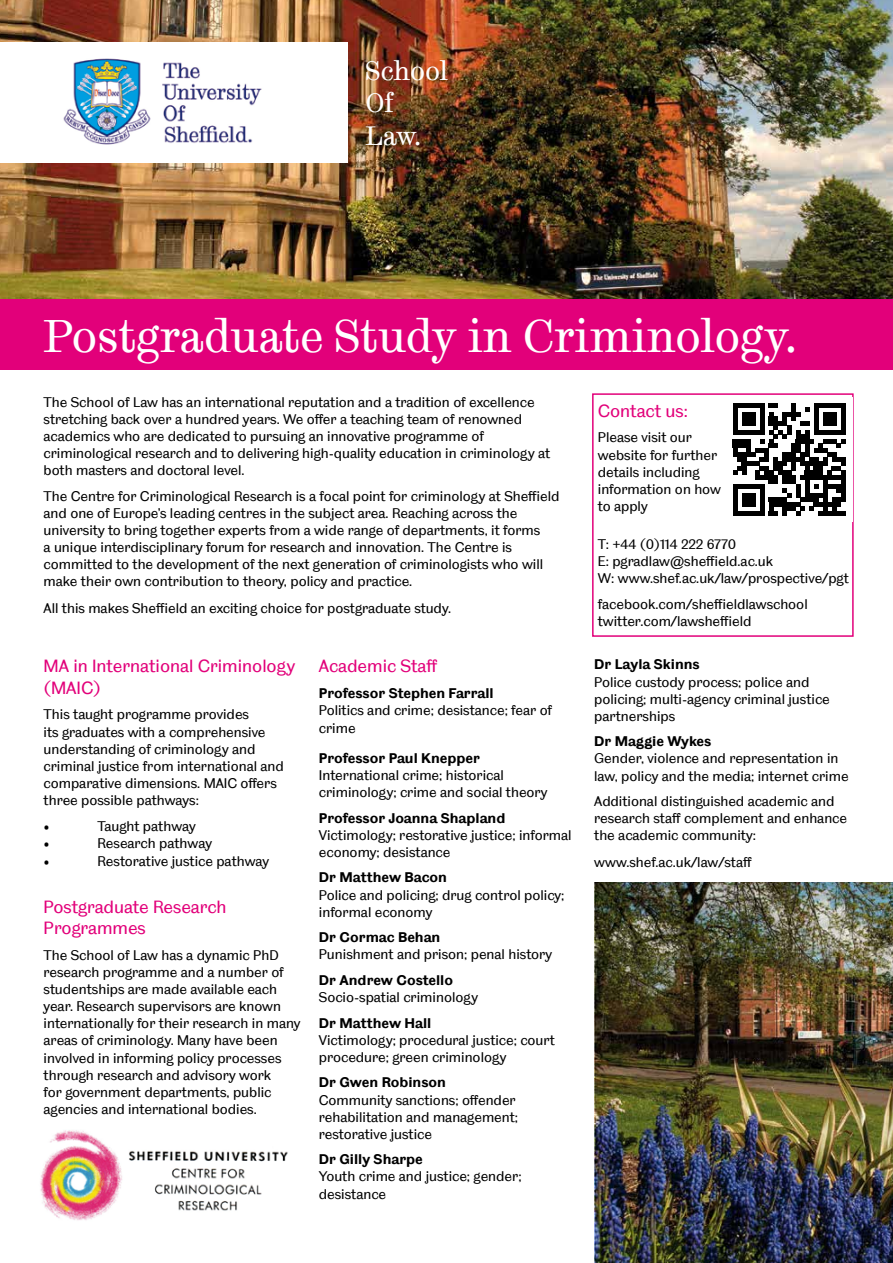
<style>
.page{position:relative;width:893px;height:1263px;background:#fff}
.page>*{position:absolute;margin:0;border:0;box-sizing:border-box;transform-origin:0 0}
.t1{font:46.5px "TUOS Stephenson";color:#fff}
.t2{font:27px/32.4px "TUOS Stephenson";letter-spacing:-.005em;color:#fff}
.t3{font:18px/21.6px "TUOS Blake";color:#e2007a}
.t4{font:14.25px/17.1px "TUOS Blake";color:#000}
.t5{font:700 14.25px "TUOS Blake";color:#000}
</style>
<div class="page">
<div style="left:592px;top:393px;width:262px;height:244px;border:2px solid #e2007a"></div>
<img style="left:0;top:0;width:893px;height:299px">
<img style="left:45px;top:43px;width:302px;height:120px">
<div style="left:0;top:43px;width:45px;height:120px;background:#fff"></div>
<div style="left:0;top:299px;width:893px;height:71px;background:#e2007a"></div>
<img style="left:594px;top:882px;width:299px;height:381px">
<div style="left:727px;top:398px;width:126px;height:124px;background:#fff"></div>
<svg style="left:733px;top:403px;width:112px;height:113px"></svg>
<div style="left:814px;top:403px;width:31px;height:5px;background:#000"></div>
<img style="left:40px;top:1130px;width:248px;height:90px">
<h2 class="t2" style="left:365px;top:54px;width:84px">School<br>Of<br>Law.</h2>
<h1 class="t1" style="left:44px;top:307px;width:754px">Postgraduate Study in Criminology.</h1>
<p class="t4" style="left:44px;top:393px;width:508px">The School of Law has an international reputation and a tradition of excellence stretching back over a hundred years. We offer a teaching team of renowned academics who are dedicated to pursuing an innovative programme of criminological research and to delivering high-quality education in criminology at both masters and doctoral level.</p>
<p class="t4" style="left:44px;top:487px;width:518px">The Centre for Criminological Research is a focal point for criminology at Sheffield and one of Europe’s leading centres in the subject area. Reaching across the university to bring together experts from a wide range of departments, it forms<br>a unique interdisciplinary forum for research and innovation. The Centre is committed to the development of the next generation of criminologists who will make their own contribution to theory, policy and practice.</p>
<p class="t4" style="left:44px;top:599px;width:409px">All this makes Sheffield an exciting choice for postgraduate study.</p>
<p class="t3" style="left:44px;top:655px;width:253px">MA in International Criminology (MAIC)</p>
<p class="t4" style="left:44px;top:706px;width:242px">This taught programme provides<br>its graduates with a comprehensive understanding of criminology and criminal justice from international and comparative dimensions. MAIC offers three possible pathways:</p>
<p class="t4" style="left:44px;top:817px;width:8px">•</p>
<p class="t4" style="left:98px;top:817px;width:100px">Taught pathway</p>
<p class="t4" style="left:44px;top:834px;width:8px">•</p>
<p class="t4" style="left:98px;top:834px;width:116px">Research pathway</p>
<p class="t4" style="left:44px;top:852px;width:8px">•</p>
<p class="t4" style="left:98px;top:852px;width:173px">Restorative justice pathway</p>
<p class="t3" style="left:44px;top:895px;width:184px">Postgraduate Research<br>Programmes</p>
<p class="t4" style="left:44px;top:946px;width:258px">The School of Law has a dynamic PhD research programme and a number of studentships are made available each year. Research supervisors are known internationally for their research in many areas of criminology. Many have been involved in informing policy processes through research and advisory work<br>for government departments, public agencies and international bodies.</p>
<p class="t3" style="left:319px;top:655px;width:120px">Academic Staff</p>
<p class="t5" style="left:319px;top:684px;width:176px">Professor Stephen Farrall</p>
<p class="t4" style="left:319px;top:701px;width:235px;line-height:18px">Politics and crime; desistance; fear of crime</p>
<p class="t5" style="left:319px;top:749px;width:163px">Professor Paul Knepper</p>
<p class="t4" style="left:319px;top:766px;width:230px">International crime; historical criminology; crime and social theory</p>
<p class="t5" style="left:319px;top:809px;width:188px">Professor Joanna Shapland</p>
<p class="t4" style="left:319px;top:826px;width:254px">Victimology; restorative justice; informal economy; desistance</p>
<p class="t5" style="left:319px;top:869px;width:130px">Dr Matthew Bacon</p>
<p class="t4" style="left:319px;top:886px;width:247px">Police and policing; drug control policy; informal economy</p>
<p class="t5" style="left:319px;top:928px;width:123px">Dr Cormac Behan</p>
<p class="t4" style="left:319px;top:945px;width:235px">Punishment and prison; penal history</p>
<p class="t5" style="left:319px;top:971px;width:136px">Dr Andrew Costello</p>
<p class="t4" style="left:319px;top:988px;width:161px">Socio-spatial criminology</p>
<p class="t5" style="left:319px;top:1014px;width:114px">Dr Matthew Hall</p>
<p class="t4" style="left:319px;top:1031px;width:238px">Victimology; procedural justice; court procedure; green criminology</p>
<p class="t5" style="left:319px;top:1074px;width:129px">Dr Gwen Robinson</p>
<p class="t4" style="left:319px;top:1091px;width:201px">Community sanctions; offender rehabilitation and management; restorative justice</p>
<p class="t5" style="left:319px;top:1150px;width:105px">Dr Gilly Sharpe</p>
<p class="t4" style="left:319px;top:1168px;width:204px">Youth crime and justice; gender; desistance</p>
<p class="t3" style="left:598px;top:399px;width:91px">Contact us:</p>
<p class="t4" style="left:598px;top:429px;width:125px">Please visit our website for further details including information on how to apply</p>
<p class="t4" style="left:598px;top:535px;width:252px">T: +44 (0)114 222 6770<br>E: pgradlaw@sheffield.ac.uk<br>W: www.shef.ac.uk/law/prospective/pgt</p>
<p class="t4" style="left:598px;top:595px;width:211px">facebook.com/sheffieldlawschool twitter.com/lawsheffield</p>
<p class="t5" style="left:594px;top:656px;width:107px">Dr Layla Skinns</p>
<p class="t4" style="left:594px;top:673px;width:237px">Police custody process; police and policing; multi-agency criminal justice partnerships</p>
<p class="t5" style="left:594px;top:732px;width:119px">Dr Maggie Wykes</p>
<p class="t4" style="left:594px;top:750px;width:256px">Gender, violence and representation in law, policy and the media; internet crime</p>
<p class="t4" style="left:594px;top:792px;width:254px">Additional distinguished academic and research staff complement and enhance the academic community:</p>
<p class="t4" style="left:594px;top:853px;width:159px">www.shef.ac.uk/law/staff</p>
</div>
